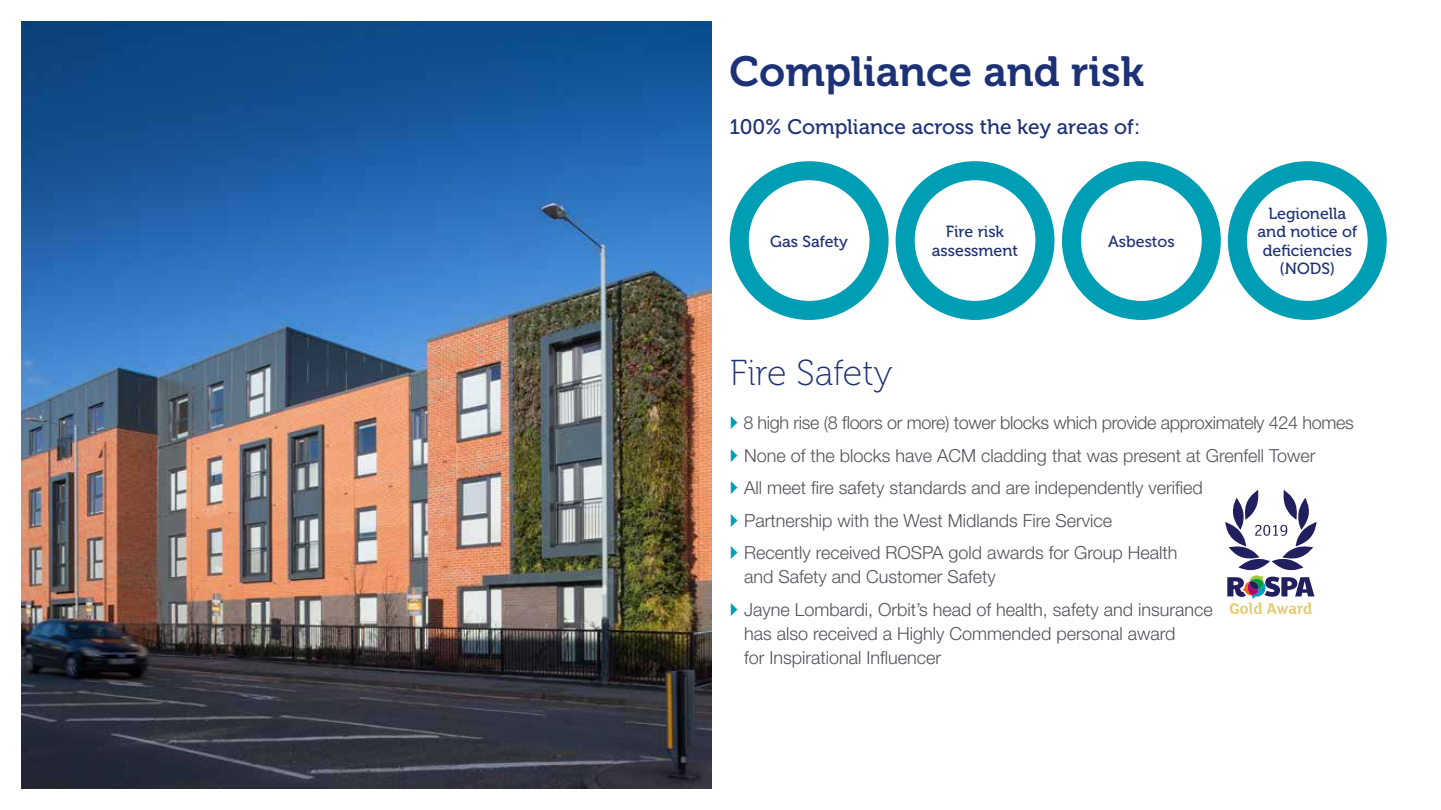
<style>
.page{position:relative;width:1441px;height:810px;background:#fff}
.page>*{position:absolute;margin:0;border:0;box-sizing:border-box;transform-origin:0 0}
.t1{font:42px "Museo 700";color:#1d3176}
.t2{font:36px "Museo 100";color:#1d3176}
.t3{font:21px "Museo 500";color:#1d3176}
.t4{font:300 18px/32.5px "Helvetica Neue LT Std";color:#50535a}
.t5{font:16.05px/18.3px "Museo 500";color:#1d3176;text-align:center}
</style>
<div class="page">
<img style="left:21px;top:21px;width:690px;height:767px">
<svg style="left:729px;top:161px;width:159px;height:159px"></svg>
<svg style="left:1062px;top:161px;width:158px;height:159px"></svg>
<svg style="left:895px;top:161px;width:159px;height:159px"></svg>
<svg style="left:1227px;top:161px;width:159px;height:159px"></svg>
<svg style="left:1225px;top:490px;width:91px;height:124px"></svg>
<h1 class="t1" style="left:729px;top:48px;width:416px">Compliance and risk</h1>
<p class="t3" style="left:729px;top:115px;width:412px">100% Compliance across the key areas of:</p>
<p class="t5" style="left:770px;top:232px;width:79px">Gas Safety</p>
<p class="t5" style="left:931px;top:223px;width:88px">Fire risk assessment</p>
<p class="t5" style="left:1108px;top:232px;width:68px">Asbestos</p>
<h2 class="t2" style="left:729px;top:354px;width:164px">Fire Safety</h2>
<p class="t5" style="left:1257px;top:205px;width:101px">Legionella and notice of deficiencies (NODS)</p>
<p class="t4" style="left:743px;top:406px;width:612px">8 high rise (8 floors or more) tower blocks which provide approximately 424 homes None of the blocks have ACM cladding that was present at Grenfell Tower<br>All meet fire safety standards and are independently verified<br>Partnership with the West Midlands Fire Service<br>Recently received ROSPA gold awards for Group Health</p>
<p class="t4" style="left:744px;top:560px;width:470px">and Safety and Customer Safety<br>Jayne Lombardi, Orbit’s head of health, safety and insurance</p>
<p class="t4" style="left:744px;top:621px;width:433px;line-height:24px">has also received a Highly Commended personal award for Inspirational Influencer</p>
</div>
